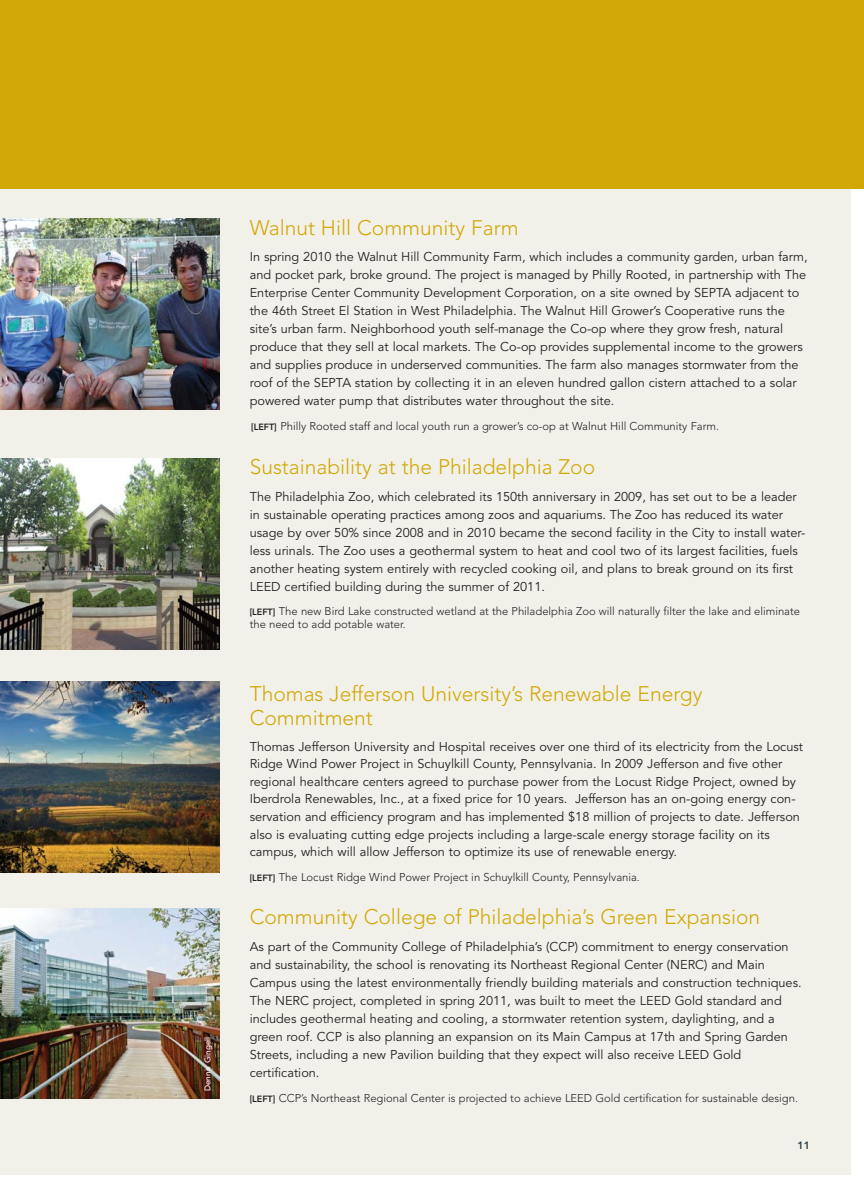
<style>
.page{position:relative;width:864px;height:1188px;background:#fff}
.page>*{position:absolute;margin:0;border:0;box-sizing:border-box;transform-origin:0 0}
.t1{font:300 21px/24px "Avenir";color:#d2a808}
.t2{font:12.75px/18px "Avenir";color:#231f20}
.t3{font:300 11.25px/13.5px "Avenir";color:#231f20}
.t4{font:800 10.5px "Avenir";color:#243741}
.t5{font:500 8.25px "Avenir";color:#fff}
.s1{font-weight:800;font-size:9px}
</style>
<div class="page">
<div style="left:0;top:185px;width:850px;height:989px;background:#f2f1e9"></div>
<div style="left:0;top:0;width:864px;height:189px;background:#d2a808"></div>
<img style="left:0;top:219px;width:219px;height:190px">
<img style="left:0;top:459px;width:219px;height:190px">
<img style="left:0;top:682px;width:219px;height:190px">
<img style="left:0;top:908px;width:219px;height:191px">
<p class="t5" style="left:204px;top:1091px;width:56px;rotate:-90deg">Dennis Gingell</p>
<h1 class="t1" style="left:250px;top:217px;width:270px">Walnut Hill Community Farm</h1>
<p class="t2" style="left:250px;top:249px;width:559px">In spring 2010 the Walnut Hill Community Farm, which includes a community garden, urban farm, and pocket park, broke ground. The project is managed by Philly Rooted, in partnership with The Enterprise Center Community Development Corporation, on a site owned by SEPTA adjacent to the 46th Street El Station in West Philadelphia. The Walnut Hill Grower’s Cooperative runs the site’s urban farm. Neighborhood youth self-manage the Co-op where they grow fresh, natural produce that they sell at local markets. The Co-op provides supplemental income to the growers and supplies produce in underserved communities. The farm also manages stormwater from the roof of the SEPTA station by collecting it in an eleven hundred gallon cistern attached to a solar powered water pump that distributes water throughout the site.</p>
<p class="t3" style="left:251px;top:420px;width:469px"><span class="s1">[LEFT]</span> Philly Rooted staff and local youth run a grower’s co-op at Walnut Hill Community Farm.</p>
<h1 class="t1" style="left:250px;top:457px;width:347px">Sustainability at the Philadelphia Zoo</h1>
<p class="t2" style="left:250px;top:489px;width:557px">The Philadelphia Zoo, which celebrated its 150th anniversary in 2009, has set out to be a leader in sustainable operating practices among zoos and aquariums. The Zoo has reduced its water usage by over 50% since 2008 and in 2010 became the second facility in the City to install water&shy;less urinals. The Zoo uses a geothermal system to heat and cool two of its largest facilities, fuels another heating system entirely with recycled cooking oil, and plans to break ground on its first LEED certified building during the summer of 2011.</p>
<p class="t3" style="left:250px;top:605px;width:552px"><span class="s1">[LEFT]</span> The new Bird Lake constructed wetland at the Philadelphia Zoo will naturally filter the lake and eliminate the need to add potable water.</p>
<h1 class="t1" style="left:250px;top:683px;width:454px">Thomas Jefferson University’s Renewable Energy<br>Commitment</h1>
<p class="t2" style="left:250px;top:739px;width:555px;line-height:17.5px">Thomas Jefferson University and Hospital receives over one third of its electricity from the Locust Ridge Wind Power Project in Schuylkill County, Pennsylvania. In 2009 Jefferson and five other regional healthcare centers agreed to purchase power from the Locust Ridge Project, owned by Iberdrola Renewables, Inc., at a fixed price for 10 years. Jefferson has an on-going energy con&shy;servation and efficiency program and has implemented $18 million of projects to date. Jefferson also is evaluating cutting edge projects including a large-scale energy storage facility on its campus, which will allow Jefferson to optimize its use of renewable energy.</p>
<p class="t3" style="left:250px;top:872px;width:392px"><span class="s1">[LEFT]</span> The Locust Ridge Wind Power Project in Schuylkill County, Pennsylvania.</p>
<h1 class="t1" style="left:250px;top:906px;width:512px">Community College of Philadelphia’s Green Expansion</h1>
<p class="t2" style="left:250px;top:939px;width:553px">As part of the Community College of Philadelphia’s (CCP) commitment to energy conservation and sustainability, the school is renovating its Northeast Regional Center (NERC) and Main Campus using the latest environmentally friendly building materials and construction techniques.<br>The NERC project, completed in spring 2011, was built to meet the LEED Gold standard and includes geothermal heating and cooling, a stormwater retention system, daylighting, and a green roof. CCP is also planning an expansion on its Main Campus at 17th and Spring Garden Streets, including a new Pavilion building that they expect will also receive LEED Gold certification.</p>
<p class="t3" style="left:250px;top:1092px;width:550px"><span class="s1">[LEFT]</span> CCP’s Northeast Regional Center is projected to achieve LEED Gold certification for sustainable design.</p>
<p class="t4" style="left:798px;top:1142px;width:14px">11</p>
</div>
